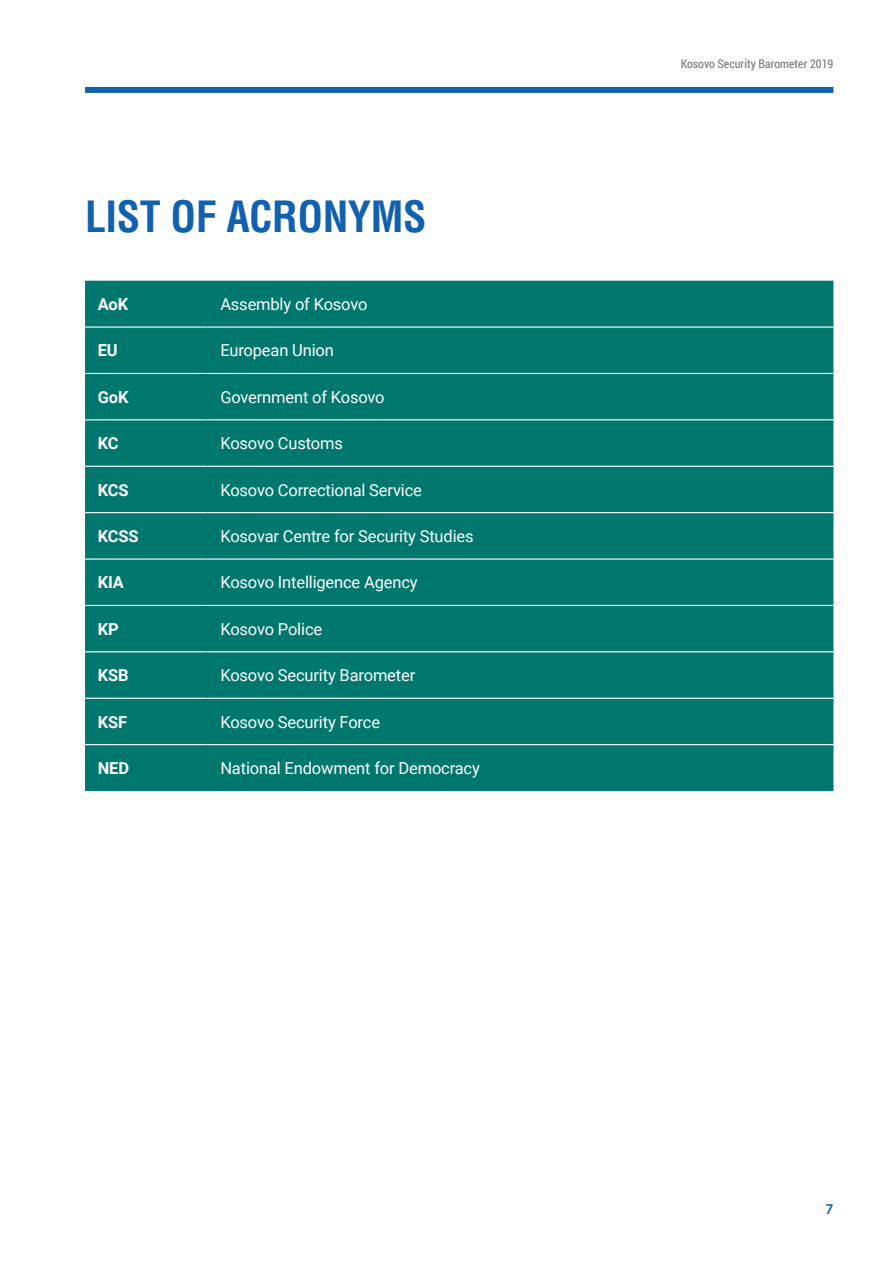
<style>
.page{position:relative;width:893px;height:1263px;background:#fff}
.page>*{position:absolute;margin:0;border:0;box-sizing:border-box;transform-origin:0 0}
.t1{font:700 condensed 42px "Helvetica LT Std";letter-spacing:-.01em;color:#1161af}
.t2{font:16.5px "Roboto";letter-spacing:-.01em;color:#fff}
.t3{font:700 16.5px "Roboto";letter-spacing:-.01em;color:#fff}
.t4{font:600 15px "Myriad Pro";color:#1161af}
.t5{font:12px "Roboto Condensed";color:#76787b}
</style>
<div class="page">
<div style="left:85px;top:281px;width:748px;height:510px;background:#00776d"></div>
<hr style="left:85px;top:326px;width:123px;height:2px;background:#fff">
<hr style="left:208px;top:326px;width:625px;height:2px;background:#fff">
<hr style="left:85px;top:373px;width:123px;height:1px;background:#fff">
<hr style="left:208px;top:373px;width:625px;height:1px;background:#fff">
<hr style="left:85px;top:419px;width:123px;height:1px;background:#fff">
<hr style="left:208px;top:419px;width:625px;height:1px;background:#fff">
<hr style="left:85px;top:466px;width:123px;height:1px;background:#fff">
<hr style="left:208px;top:466px;width:625px;height:1px;background:#fff">
<hr style="left:85px;top:512px;width:123px;height:1px;background:#fff">
<hr style="left:208px;top:512px;width:625px;height:1px;background:#fff">
<hr style="left:85px;top:558px;width:123px;height:2px;background:#fff">
<hr style="left:208px;top:558px;width:625px;height:2px;background:#fff">
<hr style="left:85px;top:605px;width:123px;height:1px;background:#fff">
<hr style="left:208px;top:605px;width:625px;height:1px;background:#fff">
<hr style="left:85px;top:651px;width:123px;height:1px;background:#fff">
<hr style="left:208px;top:651px;width:625px;height:1px;background:#fff">
<hr style="left:85px;top:698px;width:123px;height:1px;background:#fff">
<hr style="left:208px;top:698px;width:625px;height:1px;background:#fff">
<hr style="left:85px;top:744px;width:123px;height:1px;background:#fff">
<hr style="left:208px;top:744px;width:625px;height:1px;background:#fff">
<div style="left:85px;top:87px;width:748px;height:6px;background:#1161af"></div>
<h1 class="t1" style="left:85px;top:191px;width:343px">LIST OF ACRONYMS</h1>
<p class="t3" style="left:98px;top:293px;width:32px">AoK</p>
<p class="t2" style="left:220px;top:293px;width:149px">Assembly of Kosovo</p>
<p class="t3" style="left:98px;top:339px;width:21px">EU</p>
<p class="t2" style="left:220px;top:339px;width:115px">European Union</p>
<p class="t3" style="left:98px;top:385px;width:32px">GoK</p>
<p class="t2" style="left:220px;top:385px;width:166px">Government of Kosovo</p>
<p class="t3" style="left:98px;top:432px;width:22px">KC</p>
<p class="t2" style="left:220px;top:432px;width:124px">Kosovo Customs</p>
<p class="t3" style="left:98px;top:478px;width:32px">KCS</p>
<p class="t2" style="left:220px;top:478px;width:203px">Kosovo Correctional Service</p>
<p class="t3" style="left:98px;top:525px;width:42px">KCSS</p>
<p class="t2" style="left:220px;top:525px;width:255px">Kosovar Centre for Security Studies</p>
<p class="t3" style="left:98px;top:571px;width:28px">KIA</p>
<p class="t2" style="left:220px;top:571px;width:199px">Kosovo Intelligence Agency</p>
<p class="t3" style="left:98px;top:617px;width:22px">KP</p>
<p class="t2" style="left:220px;top:617px;width:103px">Kosovo Police</p>
<p class="t3" style="left:98px;top:664px;width:32px">KSB</p>
<p class="t2" style="left:220px;top:664px;width:196px">Kosovo Security Barometer</p>
<p class="t3" style="left:98px;top:710px;width:31px">KSF</p>
<p class="t2" style="left:220px;top:710px;width:161px">Kosovo Security Force</p>
<p class="t3" style="left:98px;top:757px;width:33px">NED</p>
<p class="t2" style="left:220px;top:757px;width:261px">National Endowment for Democracy</p>
<p class="t5" style="left:681px;top:55px;width:154px">Kosovo Security Barometer 2019</p>
<p class="t4" style="left:825px;top:1200px;width:10px">7</p>
</div>
